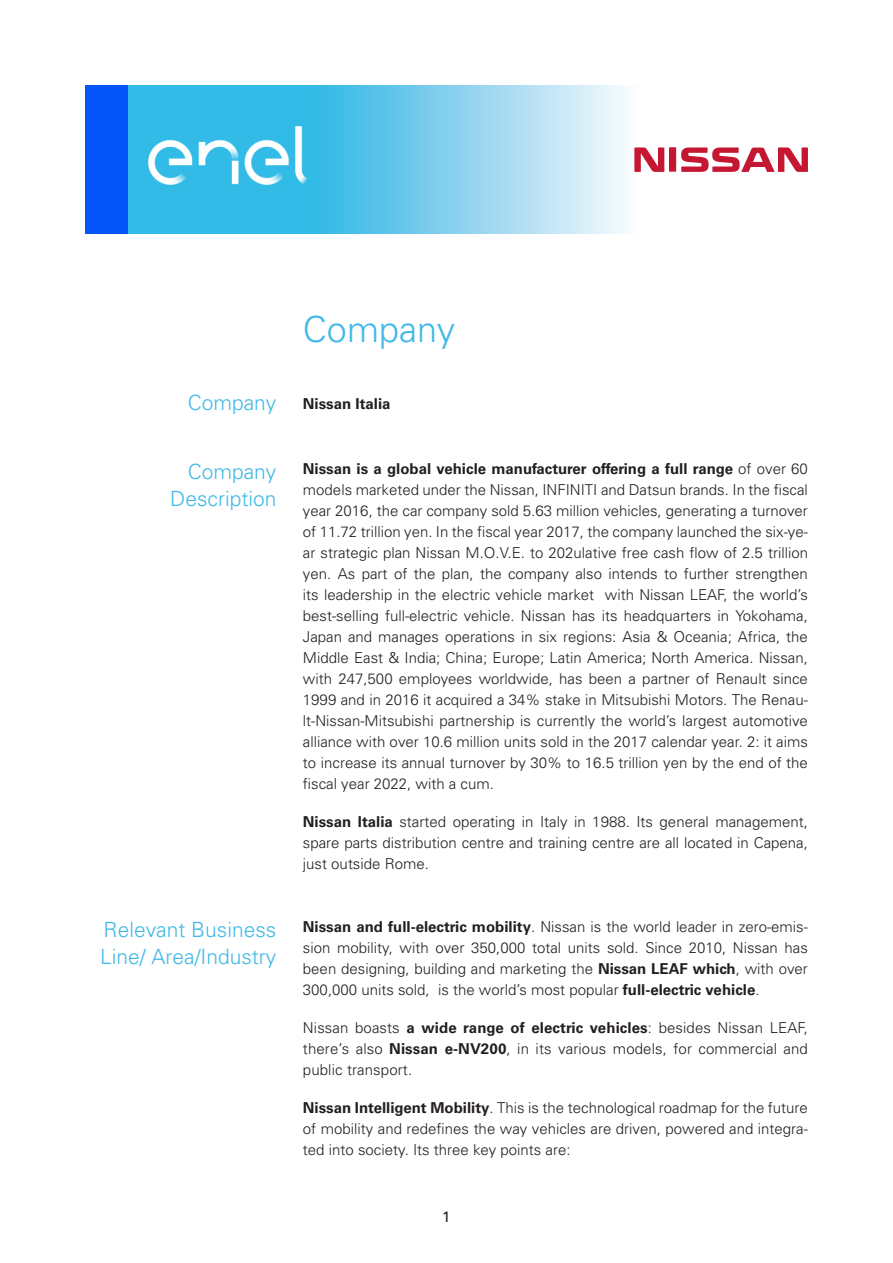
<style>
.page{position:relative;width:893px;height:1263px;background:#fff}
.page>*{position:absolute;margin:0;border:0;box-sizing:border-box;transform-origin:0 0}
.t1{font:300 36px "Univers";color:#41b9e6}
.t2{font:300 21px/27px "Univers";color:#41b9e6;text-align:right}
.t3{font:300 15px/21px "Univers";color:#231f20;text-align:justify}
.t4{font:700 15px "Univers";color:#231f20}
.t5{font:15px "Univers";color:#231f20}
.s1{font-weight:700}
</style>
<div class="page">
<svg style="left:128px;top:85px;width:497px;height:149px;background:#76ceed"></svg>
<div style="left:85px;top:85px;width:43px;height:149px;background:#0555fa"></div>
<div style="left:669px;top:147px;width:7px;height:25px;background:#c51632"></div>
<svg style="left:634px;top:147px;width:30px;height:25px"></svg>
<svg style="left:681px;top:147px;width:127px;height:25px"></svg>
<img style="left:149px;top:126px;width:158px;height:58px">
<p class="t1" style="left:303px;top:308px;width:154px">Company</p>
<p class="t2" style="left:188px;top:389px;width:90px">Company</p>
<p class="t4" style="left:303px;top:395px;width:89px">Nissan Italia</p>
<p class="t2" style="left:170px;top:458px;width:108px">Company<br>Description</p>
<p class="t2" style="left:100px;top:915px;width:178px;text-align:left">Relevant Business<br>Line/ Area/Industry</p>
<p class="t3" style="left:303px;top:458px;width:506px"><span class="s1">Nissan is a global vehicle manufacturer offering a full range</span> of over 60 models marketed under the Nissan, INFINITI and Datsun brands. In the fiscal year 2016, the car company sold 5.63 million vehicles, generating a turnover of 11.72 trillion yen. In the fiscal year 2017, the company launched the six-ye&shy;ar strategic plan Nissan M.O.V.E. to 202ulative free cash flow of 2.5 trillion yen. As part of the plan, the company also intends to further strengthen its leadership in the electric vehicle market with Nissan LEAF, the world’s best-selling full-electric vehicle. Nissan has its headquarters in Yokohama, Japan and manages operations in six regions: Asia &amp; Oceania; Africa, the Middle East &amp; India; China; Europe; Latin America; North America. Nissan, with 247,500 employees worldwide, has been a partner of Renault since 1999 and in 2016 it acquired a 34% stake in Mitsubishi Motors. The Renau&shy;lt-Nissan-Mitsubishi partnership is currently the world’s largest automotive alliance with over 10.6 million units sold in the 2017 calendar year. 2: it aims to increase its annual turnover by 30% to 16.5 trillion yen by the end of the fiscal year 2022, with a cum.</p>
<p class="t3" style="left:303px;top:811px;width:506px"><span class="s1">Nissan Italia</span> started operating in Italy in 1988. Its general management, spare parts distribution centre and training centre are all located in Capena, just outside Rome.</p>
<p class="t3" style="left:303px;top:916px;width:506px"><span class="s1">Nissan and full-electric mobility</span>. Nissan is the world leader in zero-emis&shy;sion mobility, with over 350,000 total units sold. Since 2010, Nissan has been designing, building and marketing the <span class="s1">Nissan LEAF which</span>, with over 300,000 units sold, is the world’s most popular <span class="s1">full-electric vehicle</span>.</p>
<p class="t3" style="left:303px;top:1017px;width:506px">Nissan boasts <span class="s1">a wide range of electric vehicles</span>: besides Nissan LEAF, there’s also <span class="s1">Nissan e-NV200</span>, in its various models, for commercial and public transport.</p>
<p class="t3" style="left:303px;top:1097px;width:506px"><span class="s1">Nissan Intelligent Mobility</span>. This is the technological roadmap for the future of mobility and redefines the way vehicles are driven, powered and integra&shy;ted into society. Its three key points are:</p>
<p class="t5" style="left:442px;top:1208px;width:10px">1</p>
</div>
